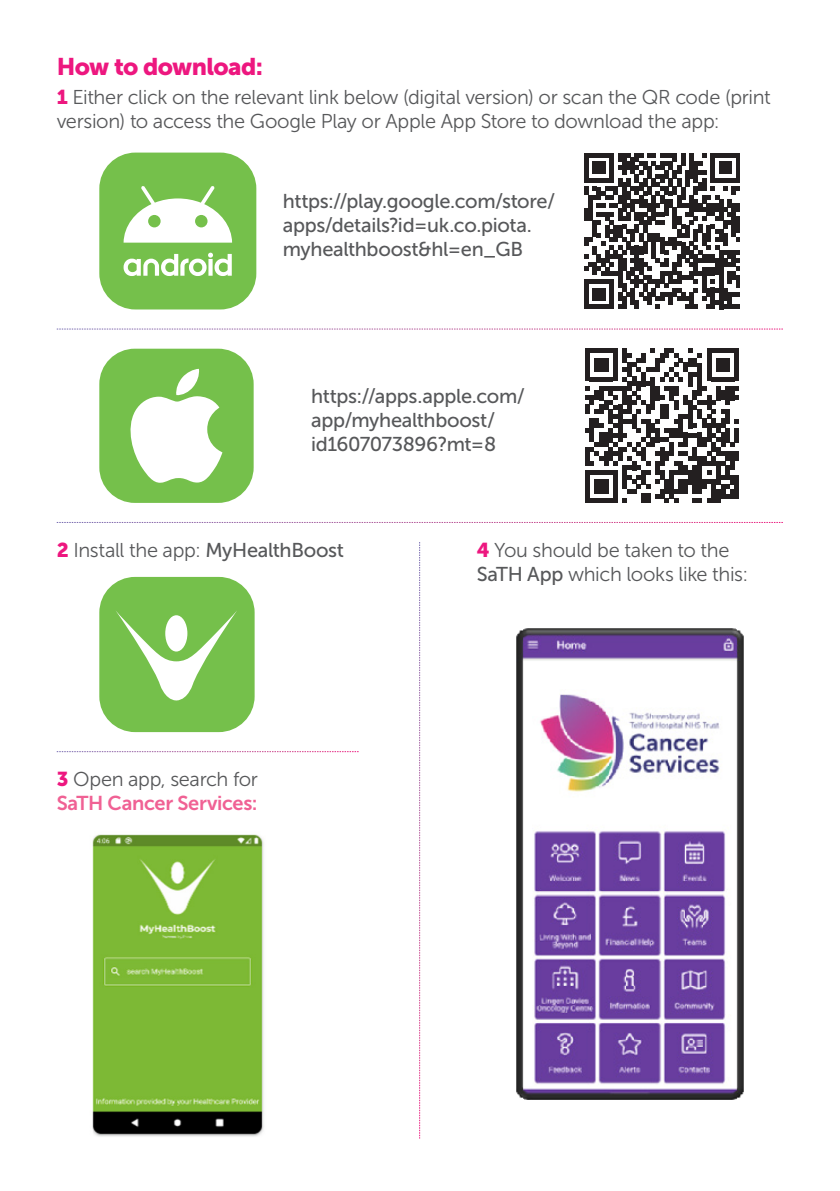
<style>
.page{position:relative;width:840px;height:1191px;background:#fff}
.page>*{position:absolute;margin:0;border:0;box-sizing:border-box;transform-origin:0 0}
.t1{font:24px "Museo Sans 900";letter-spacing:-.025em;color:#ed177f}
.t2{font:20px/24px "Museo Sans 300";letter-spacing:-.015em;color:#57585a}
.t3{font:20px/24px "Museo Sans 500";letter-spacing:-.015em;color:#57585a}
.t4{font:20px/24px "Museo Sans 700";letter-spacing:-.015em;color:#f06194}
.s1{font-family:"Museo Sans 900";color:#ed177f}
.s2{font-family:"Museo Sans 500"}
.s3{font-family:"Museo Sans 300";color:#57585a}
</style>
<div class="page">
<svg style="left:584px;top:153px;width:155px;height:156px"></svg>
<div style="left:99px;top:153px;width:157px;height:156px;background:#75c04b;border-radius:36px"></div>
<svg style="left:123px;top:186px;width:109px;height:57px"></svg>
<svg style="left:123px;top:253px;width:109px;height:23px"></svg>
<svg style="left:585px;top:348px;width:153px;height:155px"></svg>
<div style="left:99px;top:349px;width:154px;height:154px;background:#75c04b;border-radius:35px"></div>
<svg style="left:130px;top:369px;width:92px;height:114px"></svg>
<div style="left:99px;top:577px;width:155px;height:155px;background:#75c04b;border-radius:36px"></div>
<svg style="left:116px;top:611px;width:121px;height:89px"></svg>
<img style="left:92px;top:834px;width:172px;height:303px">
<img style="left:516px;top:628px;width:228px;height:472px">
<svg style="left:57px;top:329px;width:725px;height:1px"></svg>
<svg style="left:57px;top:522px;width:725px;height:1px"></svg>
<svg style="left:419px;top:542px;width:1px;height:596px"></svg>
<svg style="left:57px;top:751px;width:301px;height:1px"></svg>
<p class="t1" style="left:57px;top:53px;width:208px">How to download:</p>
<p class="t2" style="left:57px;top:86px;width:715px"><span class="s1">1</span> Either click on the relevant link below (digital version) or scan the QR code (print version) to access the Google Play or Apple App Store to download the app:</p>
<p class="t3" style="left:283px;top:189px;width:274px">https://play.google.com/store/ apps/details?id=uk.co.piota. myhealthboost&amp;hl=en_GB</p>
<p class="t3" style="left:311px;top:384px;width:215px">https://apps.apple.com/ app/myhealthboost/ id1607073896?mt=8</p>
<p class="t2" style="left:57px;top:538px;width:288px"><span class="s1">2</span> Install the app: <span class="s2">MyHealthBoost</span></p>
<p class="t4" style="left:57px;top:767px;width:203px"><span class="s1">3</span> <span class="s3">Open app, search for<br></span>SaTH Cancer Services:</p>
<p class="t2" style="left:476px;top:538px;width:273px"><span class="s1">4</span> You should be taken to the<br><span class="s2">SaTH App</span> which looks like this:</p>
</div>
